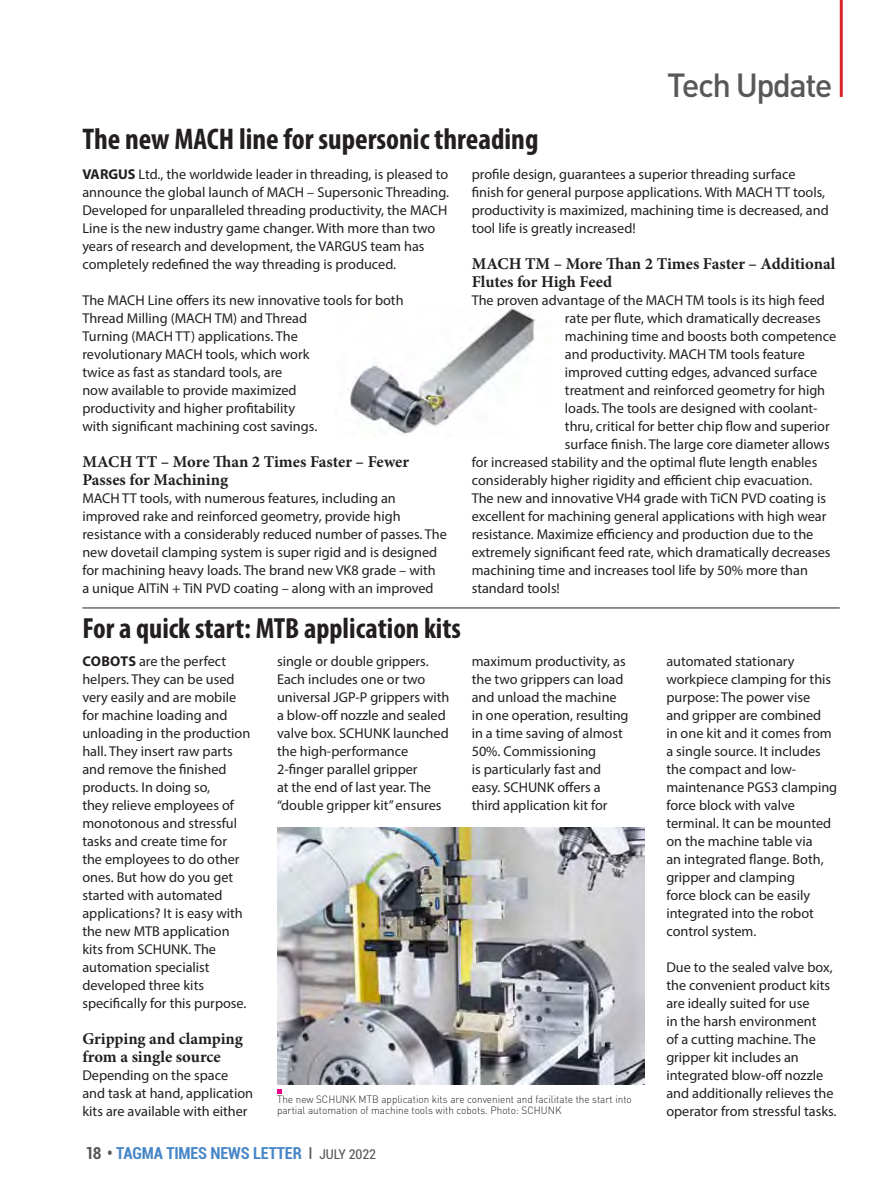
<style>
.page{position:relative;width:893px;height:1191px;background:#fff}
.page>*{position:absolute;margin:0;border:0;box-sizing:border-box;transform-origin:0 0}
.t1{font:500 33px "DIN Pro";letter-spacing:-.05em;color:#57585a}
.HEAD1{font:700 condensed 30px "Myriad Pro";color:#231f20}
.HEAD1-2{font:700 condensed 29.25px "Myriad Pro";color:#231f20}
.sub_head{font:700 16.5px/18px "Minion Pro";letter-spacing:-.005em;color:#231f20}
.t2{font:700 condensed 16.5px "Roboto";letter-spacing:-.01em;color:#4786c6}
.BODY_9_5{font:14.25px/18px "Myriad Pro";color:#231f20}
.t3{font:300 10.5px/10.5px "DIN Pro";color:#231f20;scale:.95 1}
.s1{font-weight:700}
.s2{color:#57585a}
.s3{font-weight:400;color:#57585a}
.s4{font-weight:400;font-size:13.5px;color:#57585a}
</style>
<div class="page">
<hr style="left:839px;top:0;width:3px;height:97px;background:#da2128">
<img style="left:348px;top:306px;width:188px;height:130px">
<img style="left:277px;top:827px;width:367px;height:257px">
<hr style="left:82px;top:607px;width:757px;height:1px;background:#231f20">
<svg style="left:277px;top:1089px;width:4px;height:4px"></svg>
<h1 class="t1" style="left:667px;top:62px;width:167px">Tech Update</h1>
<p class="HEAD1" style="left:82px;top:120px;width:457px">The new MACH line for supersonic threading</p>
<p class="BODY_9_5" style="left:82px;top:165px;width:368px"><span class="s1">VARGUS</span> Ltd., the worldwide leader in threading, is pleased to announce the global launch of MACH – Supersonic Threading.<br>Developed for unparalleled threading productivity, the MACH Line is the new industry game changer. With more than two years of research and development, the VARGUS team has completely redefined the way threading is produced.</p>
<p class="BODY_9_5" style="left:82px;top:291px;width:323px">The MACH Line offers its new innovative tools for both Thread Milling (MACH TM) and Thread<br>Turning (MACH TT) applications. The<br>revolutionary MACH tools, which work<br>twice as fast as standard tools, are<br>now available to provide maximized<br>productivity and higher profitability<br>with significant machining cost savings.</p>
<p class="sub_head" style="left:82px;top:453px;width:328px">MACH TT – More Than 2 Times Faster – Fewer<br>Passes for Machining</p>
<p class="BODY_9_5" style="left:82px;top:489px;width:366px">MACH TT tools, with numerous features, including an improved rake and reinforced geometry, provide high resistance with a considerably reduced number of passes. The new dovetail clamping system is super rigid and is designed for machining heavy loads. The brand new VK8 grade – with<br>a unique AlTiN + TiN PVD coating – along with an improved</p>
<p class="BODY_9_5" style="left:471px;top:165px;width:358px">profile design, guarantees a superior threading surface finish for general purpose applications. With MACH TT tools, productivity is maximized, machining time is decreased, and tool life is greatly increased!</p>
<p class="sub_head" style="left:471px;top:255px;width:365px">MACH TM – More Than 2 Times Faster – Additional<br>Flutes for High Feed</p>
<p class="BODY_9_5" style="left:471px;top:291px;width:354px">The proven advantage of the MACH TM tools is its high feed</p>
<p class="BODY_9_5" style="left:565px;top:309px;width:257px">rate per flute, which dramatically decreases</p>
<p class="BODY_9_5" style="left:565px;top:327px;width:273px">machining time and boosts both competence</p>
<p class="BODY_9_5" style="left:565px;top:345px;width:241px">and productivity. MACH TM tools feature</p>
<p class="BODY_9_5" style="left:565px;top:363px;width:254px">improved cutting edges, advanced surface</p>
<p class="BODY_9_5" style="left:565px;top:381px;width:262px">treatment and reinforced geometry for high</p>
<p class="BODY_9_5" style="left:565px;top:399px;width:254px">loads. The tools are designed with coolant-</p>
<p class="BODY_9_5" style="left:565px;top:417px;width:266px">thru, critical for better chip flow and superior</p>
<p class="BODY_9_5" style="left:565px;top:435px;width:266px">surface finish. The large core diameter allows</p>
<p class="BODY_9_5" style="left:471px;top:453px;width:347px">for increased stability and the optimal flute length enables</p>
<p class="BODY_9_5" style="left:471px;top:471px;width:342px">considerably higher rigidity and efficient chip evacuation.</p>
<p class="BODY_9_5" style="left:471px;top:489px;width:356px">The new and innovative VH4 grade with TiCN PVD coating is</p>
<p class="BODY_9_5" style="left:471px;top:507px;width:356px">excellent for machining general applications with high wear</p>
<p class="BODY_9_5" style="left:471px;top:525px;width:343px">resistance. Maximize efficiency and production due to the</p>
<p class="BODY_9_5" style="left:471px;top:543px;width:360px">extremely significant feed rate, which dramatically decreases</p>
<p class="BODY_9_5" style="left:471px;top:561px;width:338px">machining time and increases tool life by 50% more than</p>
<p class="BODY_9_5" style="left:471px;top:579px;width:90px">standard tools!</p>
<p class="HEAD1-2" style="left:82px;top:610px;width:380px">For a quick start: MTB application kits</p>
<p class="BODY_9_5" style="left:82px;top:651px;width:169px"><span class="s1">COBOTS</span> are the perfect helpers. They can be used very easily and are mobile for machine loading and unloading in the production hall. They insert raw parts and remove the finished products. In doing so,<br>they relieve employees of monotonous and stressful tasks and create time for the employees to do other ones. But how do you get started with automated applications? It is easy with the new MTB application kits from SCHUNK. The automation specialist developed three kits specifically for this purpose.</p>
<p class="sub_head" style="left:82px;top:1029px;width:162px">Gripping and clamping from a single source</p>
<p class="BODY_9_5" style="left:82px;top:1065px;width:172px">Depending on the space and task at hand, application kits are available with either</p>
<p class="BODY_9_5" style="left:277px;top:651px;width:174px">single or double grippers.<br>Each includes one or two universal JGP-P grippers with a blow-off nozzle and sealed valve box. SCHUNK launched the high-performance<br>2-finger parallel gripper<br>at the end of last year. The “double gripper kit” ensures</p>
<p class="BODY_9_5" style="left:471px;top:651px;width:158px">maximum productivity, as the two grippers can load and unload the machine in one operation, resulting in a time saving of almost<br>50%. Commissioning<br>is particularly fast and easy. SCHUNK offers a third application kit for</p>
<p class="BODY_9_5" style="left:666px;top:651px;width:172px">automated stationary workpiece clamping for this purpose: The power vise<br>and gripper are combined<br>in one kit and it comes from a single source. It includes the compact and low&shy;maintenance PGS3 clamping force block with valve terminal. It can be mounted on the machine table via<br>an integrated flange. Both, gripper and clamping<br>force block can be easily integrated into the robot control system.</p>
<p class="BODY_9_5" style="left:666px;top:957px;width:172px">Due to the sealed valve box, the convenient product kits are ideally suited for use<br>in the harsh environment<br>of a cutting machine. The gripper kit includes an integrated blow-off nozzle and additionally relieves the operator from stressful tasks.</p>
<p class="t3" style="left:277px;top:1093px;width:375px">The new SCHUNK MTB application kits are convenient and facilitate the start into partial automation of machine tools with cobots. Photo: SCHUNK</p>
<p class="t2" style="left:86px;top:1141px;width:292px"><span class="s2">18 •</span> TAGMA TIMES NEWS LETTER <span class="s3">I</span> <span class="s4">JULY 2022</span></p>
</div>
